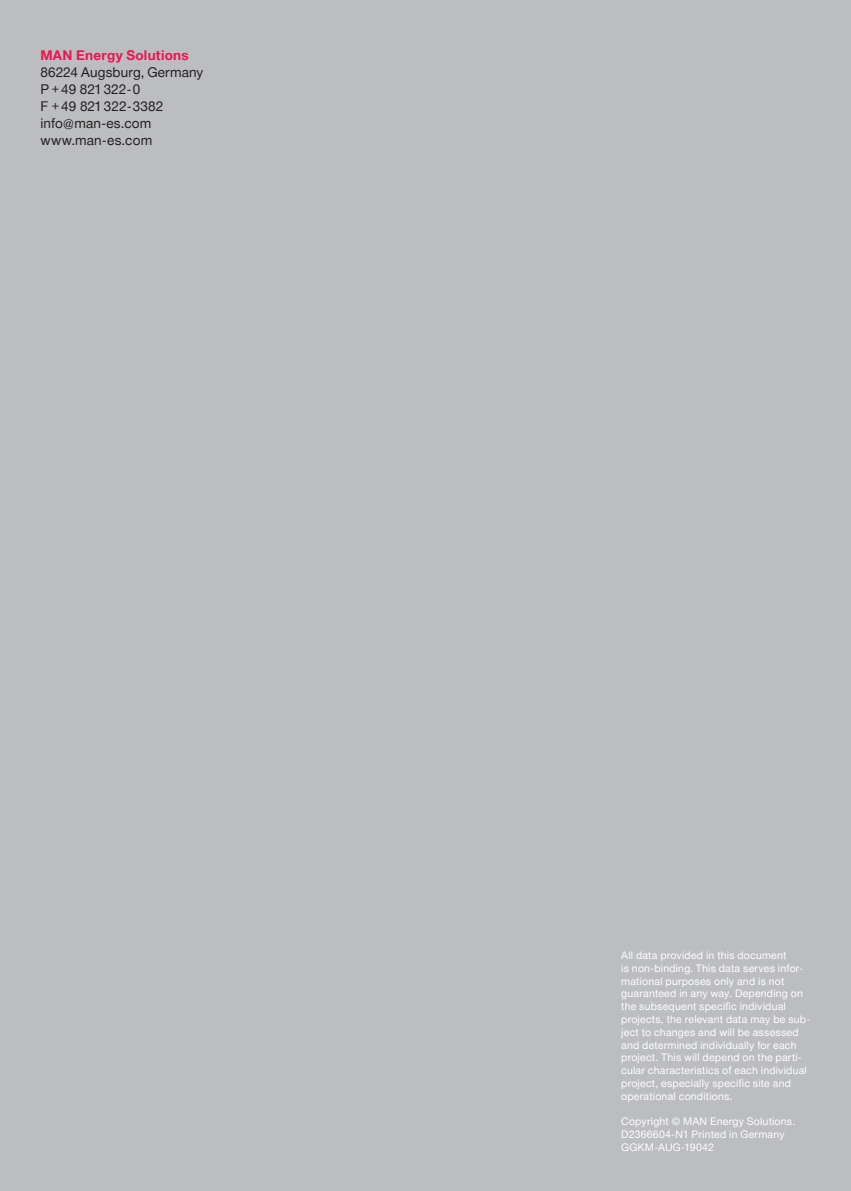
<style>
.page{position:relative;width:851px;height:1191px;background:#fff}
.page>*{position:absolute;margin:0;border:0;box-sizing:border-box;transform-origin:0 0}
.A4_21_Copy{font:13.5px "Man Global";letter-spacing:.01em;color:#231f20}
.A4_21_Copy-2{font:700 13.5px "Man Global";letter-spacing:.02em;color:#ed1450}
.A4_22_Small_text{font:10.5px/12.8px "Man Global";letter-spacing:.02em;color:#fff}
</style>
<div class="page">
<div style="left:0;top:0;width:850px;height:1191px;background:#bcbdc0"></div>
<p class="A4_21_Copy-2" style="left:40px;top:47px;width:150px">MAN Energy Solutions</p>
<p class="A4_21_Copy" style="left:40px;top:64px;width:164px">86224 Augsburg, Germany</p>
<p class="A4_21_Copy" style="left:40px;top:81px;width:101px">P + 49 821 322-0</p>
<p class="A4_21_Copy" style="left:40px;top:98px;width:124px">F + 49 821 322-3382</p>
<p class="A4_21_Copy" style="left:40px;top:115px;width:112px">info@man-es.com</p>
<p class="A4_21_Copy" style="left:40px;top:132px;width:113px">www.man-es.com</p>
<p class="A4_22_Small_text" style="left:621px;top:949px;width:191px">All data provided in this document<br>is non-binding. This data serves infor&shy;mational purposes only and is not guaranteed in any way. Depending on the subsequent specific individual projects, the relevant data may be sub&shy;ject to changes and will be assessed and determined individually for each project. This will depend on the parti-</p>
<p class="A4_22_Small_text" style="left:621px;top:1064px;width:187px">cular characteristics of each individual project, especially specific site and operational conditions.</p>
<p class="A4_22_Small_text" style="left:621px;top:1115px;width:175px">Copyright © MAN Energy Solutions.<br>D2366604-N1 Printed in Germany<br>GGKM-AUG-19042</p>
</div>
